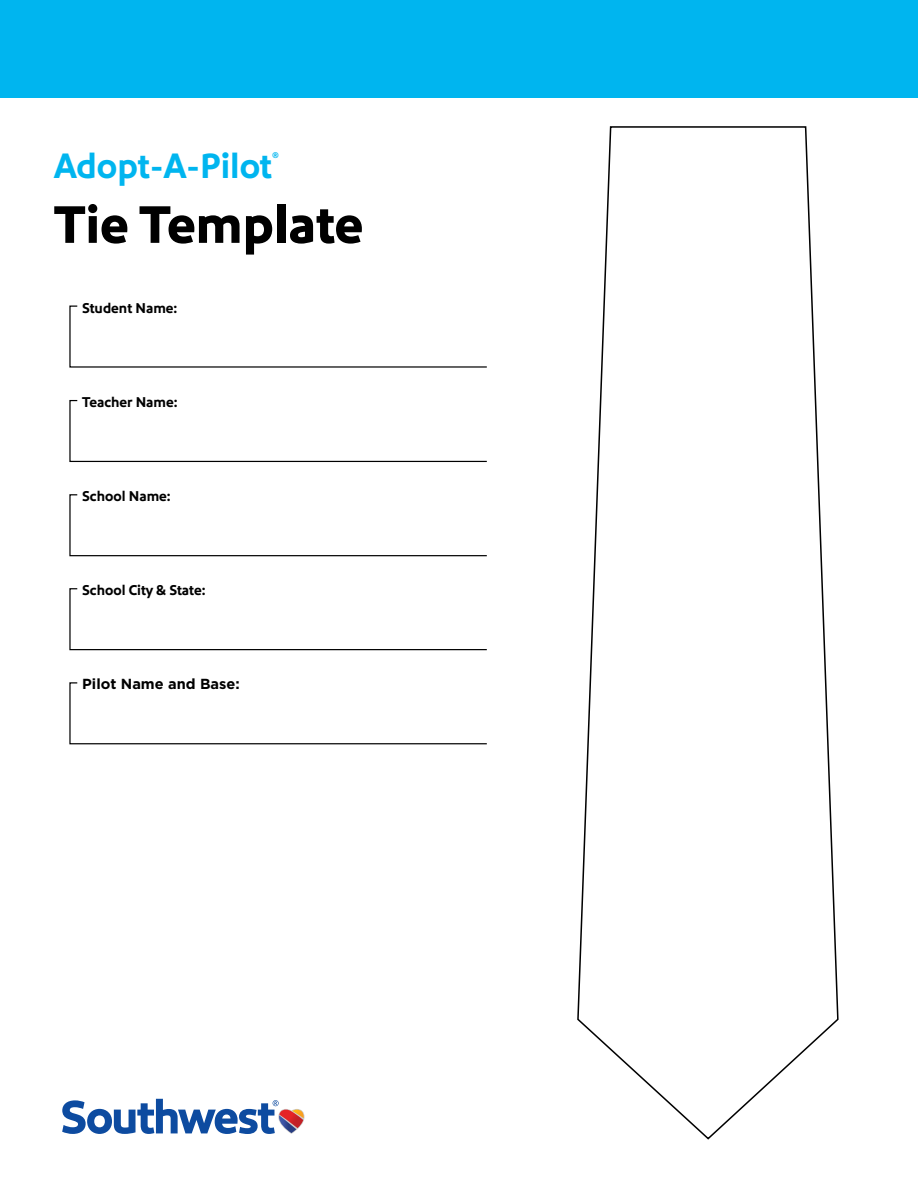
<style>
.page{position:relative;width:918px;height:1188px;background:#fff}
.page>*{position:absolute;margin:0;border:0;box-sizing:border-box;transform-origin:0 0}
.t1{font:900 54px "Southwest Sans";color:#000}
.t2{font:700 36px "Southwest Sans";letter-spacing:-.005em;color:#00b5ef}
.t3{font:700 15.75px "Southwest Sans";color:#00b5ef}
.t4{font:700 14.55px "Southwest Sans";color:#000}
.t5{font:700 14.55px "Gotham";color:#000}
</style>
<div class="page">
<div style="left:0;top:0;width:918px;height:97px;background:#00b5ef"></div>
<svg style="left:69px;top:305px;width:418px;height:63px"></svg>
<svg style="left:69px;top:399px;width:418px;height:63px"></svg>
<svg style="left:69px;top:494px;width:418px;height:63px"></svg>
<svg style="left:69px;top:588px;width:418px;height:63px"></svg>
<svg style="left:69px;top:682px;width:418px;height:63px"></svg>
<svg style="left:577px;top:126px;width:262px;height:1014px"></svg>
<svg style="left:62px;top:1099px;width:242px;height:35px"></svg>
<h1 class="t2" style="left:54px;top:145px;width:220px">Adopt-A-Pilot</h1>
<h1 class="t3" style="left:272px;top:148px;width:8px">®</h1>
<h1 class="t1" style="left:54px;top:192px;width:311px">Tie Template</h1>
<p class="t4" style="left:82px;top:299px;width:97px">Student Name:</p>
<p class="t4" style="left:82px;top:393px;width:97px">Teacher Name:</p>
<p class="t4" style="left:82px;top:487px;width:90px">School Name:</p>
<p class="t4" style="left:82px;top:582px;width:125px">School City &amp; State:</p>
<p class="t5" style="left:82px;top:675px;width:159px">Pilot Name and Base:</p>
</div>
